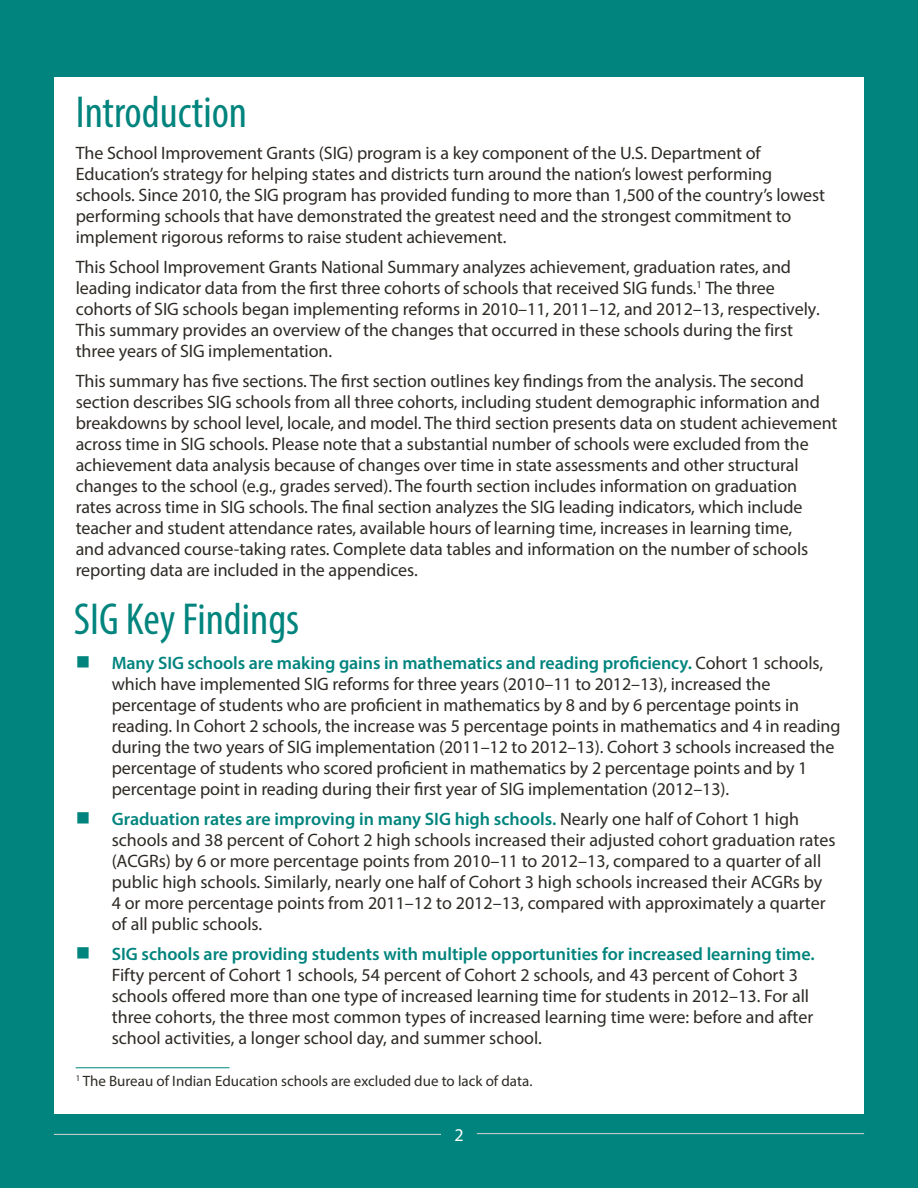
<style>
.page{position:relative;width:918px;height:1188px;background:#00847d}
.page>*{position:absolute;margin:0;border:0;box-sizing:border-box;transform-origin:0 0}
.t1{font:condensed 45px "Myriad Pro";color:#00847d}
.body{font:18px/21px "Myriad Pro";letter-spacing:-.005em;color:#2e2a25}
.t2{font:18px "Myriad Pro";color:#fff}
.body-2{font:15px "Myriad Pro";color:#2e2a25}
.s1{font-weight:600;color:#00847d}
</style>
<div class="page">
<div style="left:54px;top:77px;width:810px;height:1037px;background:#fff"></div>
<hr style="left:76px;top:1067px;width:153px;height:1px;background:#00847d">
<hr style="left:54px;top:1134px;width:387px;height:1px;background:#d5d4d3">
<hr style="left:477px;top:1133px;width:387px;height:1px;background:#d5d4d3">
<h2 class="t1" style="left:76px;top:85px;width:173px">Introduction</h2>
<p class="body" style="left:76px;top:142px;width:751px">The School Improvement Grants (SIG) program is a key component of the U.S. Department of Education’s strategy for helping states and districts turn around the nation’s lowest performing schools. Since 2010, the SIG program has provided funding to more than 1,500 of the country’s lowest performing schools that have demonstrated the greatest need and the strongest commitment to implement rigorous reforms to raise student achievement.</p>
<p class="body" style="left:76px;top:257px;width:746px">This School Improvement Grants National Summary analyzes achievement, graduation rates, and leading indicator data from the first three cohorts of schools that received SIG funds.<sup>1</sup> The three cohorts of SIG schools began implementing reforms in 2010–11, 2011–12, and 2012–13, respectively.<br>This summary provides an overview of the changes that occurred in these schools during the first three years of SIG implementation.</p>
<p class="body" style="left:76px;top:371px;width:763px">This summary has five sections. The first section outlines key findings from the analysis. The second section describes SIG schools from all three cohorts, including student demographic information and breakdowns by school level, locale, and model. The third section presents data on student achievement across time in SIG schools. Please note that a substantial number of schools were excluded from the achievement data analysis because of changes over time in state assessments and other structural changes to the school (e.g., grades served). The fourth section includes information on graduation rates across time in SIG schools. The final section analyzes the SIG leading indicators, which include teacher and student attendance rates, available hours of learning time, increases in learning time,<br>and advanced course-taking rates. Complete data tables and information on the number of schools reporting data are included in the appendices.</p>
<h2 class="t1" style="left:74px;top:592px;width:227px">SIG Key Findings</h2>
<p class="body" style="left:112px;top:652px;width:730px"><span class="s1">Many SIG schools are making gains in mathematics and reading proficiency.</span> Cohort 1 schools, which have implemented SIG reforms for three years (2010–11 to 2012–13), increased the percentage of students who are proficient in mathematics by 8 and by 6 percentage points in reading. In Cohort 2 schools, the increase was 5 percentage points in mathematics and 4 in reading during the two years of SIG implementation (2011–12 to 2012–13). Cohort 3 schools increased the percentage of students who scored proficient in mathematics by 2 percentage points and by 1 percentage point in reading during their first year of SIG implementation (2012–13).</p>
<p class="body" style="left:112px;top:808px;width:725px"><span class="s1">Graduation rates are improving in many SIG high schools.</span> Nearly one half of Cohort 1 high schools and 38 percent of Cohort 2 high schools increased their adjusted cohort graduation rates (ACGRs) by 6 or more percentage points from 2010–11 to 2012–13, compared to a quarter of all public high schools. Similarly, nearly one half of Cohort 3 high schools increased their ACGRs by 4 or more percentage points from 2011–12 to 2012–13, compared with approximately a quarter of all public schools.</p>
<p class="body" style="left:112px;top:943px;width:705px"><span class="s1">SIG schools are providing students with multiple opportunities for increased learning time.<br></span>Fifty percent of Cohort 1 schools, 54 percent of Cohort 2 schools, and 43 percent of Cohort 3 schools offered more than one type of increased learning time for students in 2012–13. For all three cohorts, the three most common types of increased learning time were: before and after school activities, a longer school day, and summer school.</p>
<p class="body-2" style="left:76px;top:1072px;width:458px"><sup>1</sup> The Bureau of Indian Education schools are excluded due to lack of data.</p>
<p class="t2" style="left:454px;top:1124px;width:11px">2</p>
</div>
